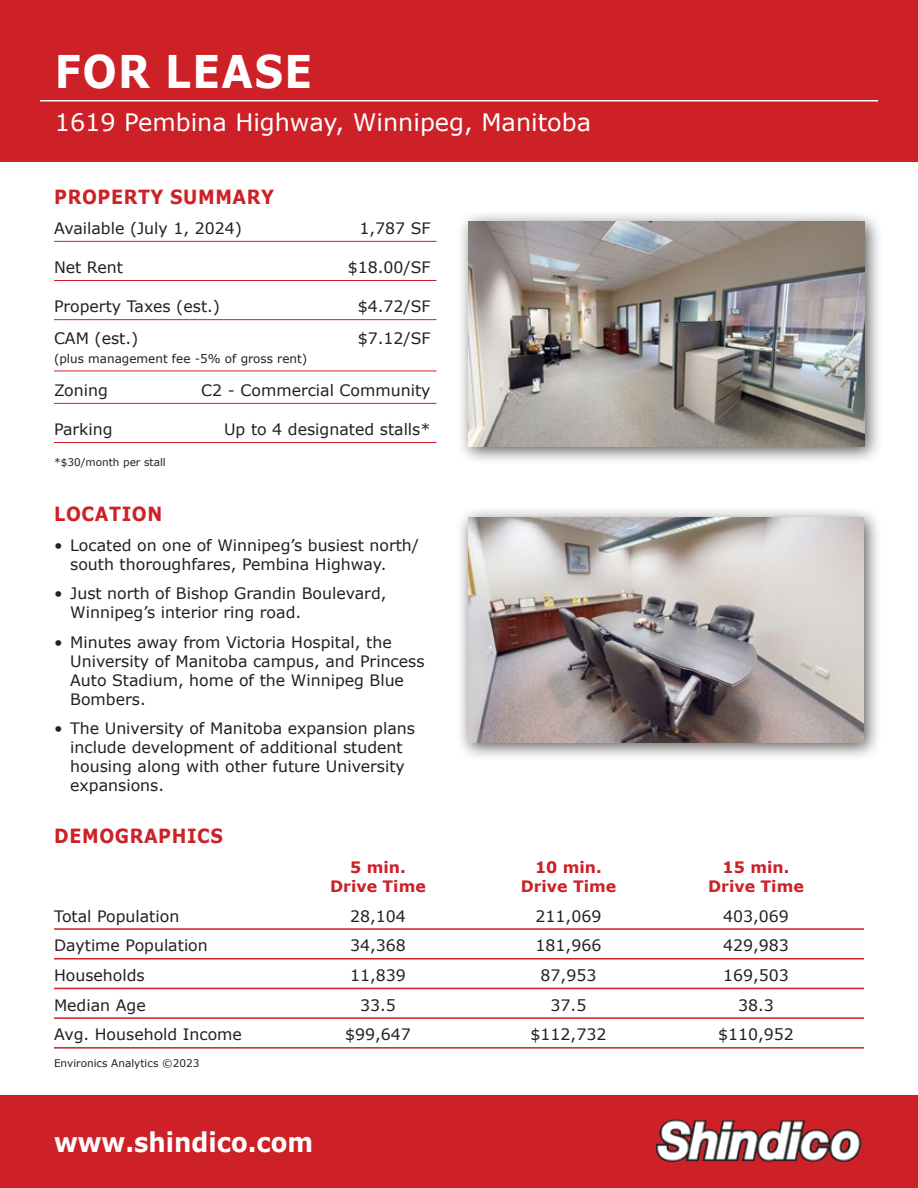
<style>
.page{position:relative;width:918px;height:1188px;background:#fff}
.page>*{position:absolute;margin:0;border:0;box-sizing:border-box;transform-origin:0 0}
.t1{font:700 45px "Verdana";letter-spacing:.035em;color:#fff;scale:.9 1}
.t2{font:700 27px "Verdana";color:#fff;scale:.9 1}
.t3{font:24px "Verdana";color:#fff}
.t4{font:700 19.5px "Verdana";letter-spacing:.035em;color:#cd2027;scale:.9 1}
.t5{font:15.75px/18.9px "Verdana";color:#231f20}
.t6{font:700 15.75px "Verdana";color:#cd2027}
.t7{font:12px "Verdana";color:#231f20}
.t8{font:10.5px "Verdana";color:#231f20}
</style>
<div class="page">
<div style="left:0;top:0;width:918px;height:162px;background:#cd2027"></div>
<div style="left:0;top:1096px;width:918px;height:92px;background:#cd2027"></div>
<img style="left:655px;top:1120px;width:207px;height:42px">
<hr style="left:40px;top:100px;width:838px;height:1px;background:#fff">
<div style="left:457px;top:210px;width:426px;height:255px;background:#231f20;opacity:.75"></div>
<img style="left:469px;top:222px;width:396px;height:225px">
<div style="left:456px;top:506px;width:427px;height:255px;background:#231f20;opacity:.75"></div>
<img style="left:468px;top:518px;width:396px;height:225px">
<hr style="left:54px;top:241px;width:382px;height:1px;background:#cd2027">
<hr style="left:54px;top:280px;width:382px;height:1px;background:#cd2027">
<hr style="left:54px;top:319px;width:382px;height:1px;background:#cd2027">
<hr style="left:54px;top:371px;width:382px;height:1px;background:#cd2027">
<hr style="left:54px;top:403px;width:382px;height:1px;background:#cd2027">
<hr style="left:54px;top:442px;width:382px;height:1px;background:#cd2027">
<hr style="left:54px;top:928px;width:810px;height:2px;background:#cd2027">
<hr style="left:54px;top:958px;width:810px;height:1px;background:#cd2027">
<hr style="left:54px;top:988px;width:810px;height:1px;background:#cd2027">
<hr style="left:54px;top:1017px;width:810px;height:2px;background:#cd2027">
<hr style="left:54px;top:1047px;width:810px;height:2px;background:#cd2027">
<h1 class="t1" style="left:55px;top:40px;width:288px">FOR LEASE</h1>
<h3 class="t3" style="left:55px;top:106px;width:538px">1619 Pembina Highway, Winnipeg, Manitoba</h3>
<p class="t4" style="left:54px;top:183px;width:246px">PROPERTY SUMMARY</p>
<p class="t5" style="left:54px;top:218px;width:189px">Available (July 1, 2024)</p>
<p class="t5" style="left:359px;top:218px;width:73px">1,787 SF</p>
<p class="t5" style="left:54px;top:257px;width:71px">Net Rent</p>
<p class="t5" style="left:348px;top:257px;width:84px">$18.00/SF</p>
<p class="t5" style="left:54px;top:297px;width:168px">Property Taxes (est.)</p>
<p class="t5" style="left:358px;top:297px;width:74px">$4.72/SF</p>
<p class="t5" style="left:54px;top:329px;width:86px">CAM (est.)</p>
<p class="t5" style="left:358px;top:329px;width:74px">$7.12/SF</p>
<p class="t7" style="left:54px;top:351px;width:255px">(plus management fee -5% of gross rent)</p>
<p class="t5" style="left:54px;top:380px;width:55px">Zoning</p>
<p class="t5" style="left:201px;top:380px;width:231px">C2 - Commercial Community</p>
<p class="t5" style="left:54px;top:419px;width:60px">Parking</p>
<p class="t5" style="left:224px;top:419px;width:208px">Up to 4 designated stalls*</p>
<p class="t8" style="left:54px;top:454px;width:113px">*$30/month per stall</p>
<p class="t4" style="left:54px;top:500px;width:122px">LOCATION</p>
<p class="t5" style="left:70px;top:535px;width:350px;text-indent:-16px">• Located on one of Winnipeg’s busiest north/ south thoroughfares, Pembina Highway.</p>
<p class="t5" style="left:70px;top:584px;width:318px;text-indent:-16px">• Just north of Bishop Grandin Boulevard,<br>Winnipeg’s interior ring road.</p>
<p class="t5" style="left:70px;top:633px;width:356px;text-indent:-16px">• Minutes away from Victoria Hospital, the University of Manitoba campus, and Princess Auto Stadium, home of the Winnipeg Blue Bombers.</p>
<p class="t5" style="left:70px;top:719px;width:346px;text-indent:-16px">• The University of Manitoba expansion plans include development of additional student housing along with other future University expansions.</p>
<p class="t4" style="left:54px;top:822px;width:189px">DEMOGRAPHICS</p>
<p class="t6" style="left:350px;top:856px;width:57px">5 min.</p>
<p class="t6" style="left:535px;top:856px;width:68px">10 min.</p>
<p class="t6" style="left:723px;top:856px;width:68px">15 min.</p>
<p class="t6" style="left:330px;top:875px;width:97px">Drive Time</p>
<p class="t6" style="left:521px;top:875px;width:97px">Drive Time</p>
<p class="t6" style="left:708px;top:875px;width:97px">Drive Time</p>
<p class="t5" style="left:54px;top:906px;width:127px">Total Population</p>
<p class="t5" style="left:350px;top:906px;width:57px">28,104</p>
<p class="t5" style="left:536px;top:906px;width:67px">211,069</p>
<p class="t5" style="left:723px;top:906px;width:67px">403,069</p>
<p class="t5" style="left:54px;top:936px;width:155px">Daytime Population</p>
<p class="t5" style="left:350px;top:936px;width:57px">34,368</p>
<p class="t5" style="left:536px;top:936px;width:67px">181,966</p>
<p class="t5" style="left:723px;top:936px;width:67px">429,983</p>
<p class="t5" style="left:54px;top:966px;width:92px">Households</p>
<p class="t5" style="left:350px;top:966px;width:57px">11,839</p>
<p class="t5" style="left:541px;top:966px;width:57px">87,953</p>
<p class="t5" style="left:723px;top:966px;width:67px">169,503</p>
<p class="t5" style="left:54px;top:995px;width:93px">Median Age</p>
<p class="t5" style="left:360px;top:995px;width:37px">33.5</p>
<p class="t5" style="left:551px;top:995px;width:37px">37.5</p>
<p class="t5" style="left:738px;top:995px;width:37px">38.3</p>
<p class="t5" style="left:54px;top:1025px;width:190px">Avg. Household Income</p>
<p class="t5" style="left:345px;top:1025px;width:67px">$99,647</p>
<p class="t5" style="left:531px;top:1025px;width:77px">$112,732</p>
<p class="t5" style="left:718px;top:1025px;width:77px">$110,952</p>
<p class="t8" style="left:54px;top:1056px;width:147px">Environics Analytics ©2023</p>
<h2 class="t2" style="left:54px;top:1123px;width:289px">www.shindico.com</h2>
</div>
